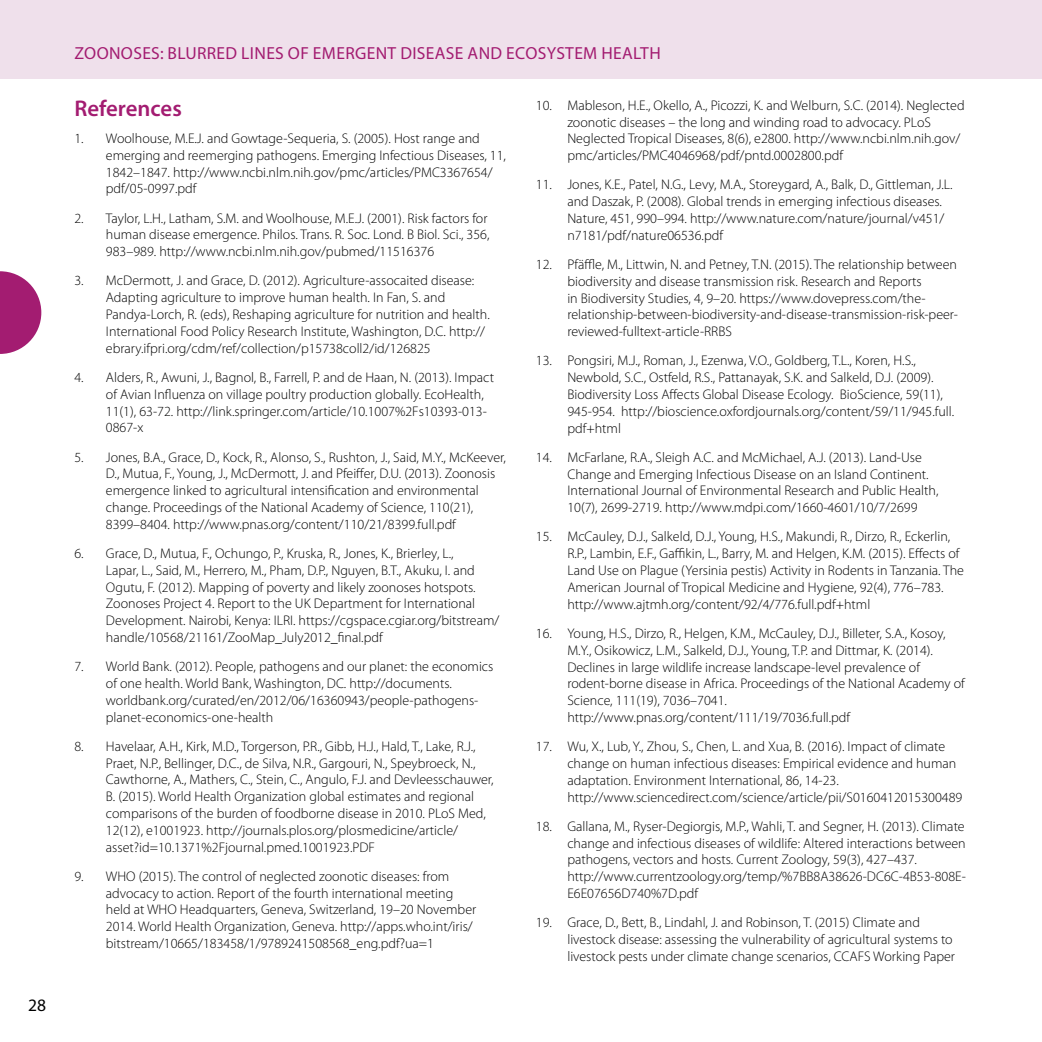
<style>
.page{position:relative;width:1042px;height:1042px;background:#fff}
.page>*{position:absolute;margin:0;border:0;box-sizing:border-box;transform-origin:0 0}
.t1{font:600 22.75px "Myriad Pro";color:#a31c71}
.t2{font:17.5px "Myriad Pro";letter-spacing:.02em;color:#a31c71}
.t3{font:17.5px "Myriad Pro";color:#000}
.t4{font:300 14px/16.8px "Myriad Pro";color:#000}
</style>
<div class="page">
<div style="left:0;top:0;width:1042px;height:79px;background:#efe0eb"></div>
<svg style="left:0;top:271px;width:41px;height:83px"></svg>
<p class="t3" style="left:28px;top:994px;width:19px">28</p>
<p class="t2" style="left:75px;top:43px;width:588px">ZOONOSES: BLURRED LINES OF EMERGENT DISEASE AND ECOSYSTEM HEALTH</p>
<h1 class="t1" style="left:74px;top:94px;width:109px">References</h1>
<p class="t4" style="left:106px;top:130px;width:402px;text-indent:-32px">1. Woolhouse, M.E.J. and Gowtage-Sequeria, S. (2005). Host range and emerging and reemerging pathogens. Emerging Infectious Diseases, 11, 1842–1847. http://www.ncbi.nlm.nih.gov/pmc/articles/PMC3367654/ pdf/05-0997.pdf</p>
<p class="t4" style="left:106px;top:209px;width:385px;text-indent:-32px">2. Taylor, L.H., Latham, S.M. and Woolhouse, M.E.J. (2001). Risk factors for human disease emergence. Philos. Trans. R. Soc. Lond. B Biol. Sci., 356,<br>983–989. http://www.ncbi.nlm.nih.gov/pubmed/11516376</p>
<p class="t4" style="left:106px;top:272px;width:385px;text-indent:-32px">3. McDermott, J. and Grace, D. (2012). Agriculture-assocaited disease:<br>Adapting agriculture to improve human health. In Fan, S. and Pandya-Lorch, R. (eds), Reshaping agriculture for nutrition and health.<br>International Food Policy Research Institute, Washington, D.C. http:// ebrary.ifpri.org/cdm/ref/collection/p15738coll2/id/126825</p>
<p class="t4" style="left:106px;top:369px;width:390px;text-indent:-32px">4. Alders, R., Awuni, J., Bagnol, B., Farrell, P. and de Haan, N. (2013). Impact of Avian Influenza on village poultry production globally. EcoHealth, 11(1), 63-72. http://link.springer.com/article/10.1007%2Fs10393-013- 0867-x</p>
<p class="t4" style="left:106px;top:448px;width:402px;text-indent:-32px">5. Jones, B.A., Grace, D., Kock, R., Alonso, S., Rushton, J., Said, M.Y., McKeever, D., Mutua, F., Young, J., McDermott, J. and Pfeiffer, D.U. (2013). Zoonosis emergence linked to agricultural intensification and environmental change. Proceedings of the National Academy of Science, 110(21), 8399–8404. http://www.pnas.org/content/110/21/8399.full.pdf</p>
<p class="t4" style="left:106px;top:545px;width:395px;text-indent:-32px">6. Grace, D., Mutua, F., Ochungo, P., Kruska, R., Jones, K., Brierley, L.,<br>Lapar, L., Said, M., Herrero, M., Pham, D.P., Nguyen, B.T., Akuku, I. and Ogutu, F. (2012). Mapping of poverty and likely zoonoses hotspots.<br>Zoonoses Project 4. Report to the UK Department for International Development. Nairobi, Kenya: ILRI. https://cgspace.cgiar.org/bitstream/ handle/10568/21161/ZooMap_July2012_final.pdf</p>
<p class="t4" style="left:106px;top:658px;width:389px;text-indent:-32px">7. World Bank. (2012). People, pathogens and our planet: the economics of one health. World Bank, Washington, DC. http://documents. worldbank.org/curated/en/2012/06/16360943/people-pathogens&shy;planet-economics-one-health</p>
<p class="t4" style="left:106px;top:737px;width:389px;text-indent:-32px">8. Havelaar, A.H., Kirk, M.D., Torgerson, P.R., Gibb, H.J., Hald, T., Lake, R.J., Praet, N.P., Bellinger, D.C., de Silva, N.R., Gargouri, N., Speybroeck, N., Cawthorne, A., Mathers, C., Stein, C., Angulo, F.J. and Devleesschauwer, B. (2015). World Health Organization global estimates and regional comparisons of the burden of foodborne disease in 2010. PLoS Med, 12(12), e1001923. http://journals.plos.org/plosmedicine/article/ asset?id=10.1371%2Fjournal.pmed.1001923.PDF</p>
<p class="t4" style="left:106px;top:867px;width:372px;text-indent:-32px">9. WHO (2015). The control of neglected zoonotic diseases: from advocacy to action. Report of the fourth international meeting held at WHO Headquarters, Geneva, Switzerland, 19–20 November 2014. World Health Organization, Geneva. http://apps.who.int/iris/ bitstream/10665/183458/1/9789241508568_eng.pdf?ua=1</p>
<p class="t4" style="left:567px;top:97px;width:399px;text-indent:-32px">10. Mableson, H.E., Okello, A., Picozzi, K. and Welburn, S.C. (2014). Neglected zoonotic diseases – the long and winding road to advocacy. PLoS Neglected Tropical Diseases, 8(6), e2800. http://www.ncbi.nlm.nih.gov/ pmc/articles/PMC4046968/pdf/pntd.0002800.pdf</p>
<p class="t4" style="left:567px;top:176px;width:387px;text-indent:-32px">11. Jones, K.E., Patel, N.G., Levy, M.A., Storeygard, A., Balk, D., Gittleman, J.L. and Daszak, P. (2008). Global trends in emerging infectious diseases.<br>Nature, 451, 990–994. http://www.nature.com/nature/journal/v451/ n7181/pdf/nature06536.pdf</p>
<p class="t4" style="left:567px;top:256px;width:392px;text-indent:-32px">12. Pfäffle, M., Littwin, N. and Petney, T.N. (2015). The relationship between biodiversity and disease transmission risk. Research and Reports<br>in Biodiversity Studies, 4, 9–20. https://www.dovepress.com/the&shy;relationship-between-biodiversity-and-disease-transmission-risk-peer&shy;reviewed-fulltext-article-RRBS</p>
<p class="t4" style="left:567px;top:352px;width:388px;text-indent:-32px">13. Pongsiri, M.J., Roman, J., Ezenwa, V.O., Goldberg, T.L., Koren, H.S., Newbold, S.C., Ostfeld, R.S., Pattanayak, S.K. and Salkeld, D.J. (2009).<br>Biodiversity Loss Affects Global Disease Ecology. BioScience, 59(11), 945-954. http://bioscience.oxfordjournals.org/content/59/11/945.full. pdf+html</p>
<p class="t4" style="left:567px;top:449px;width:372px;text-indent:-32px">14. McFarlane, R.A., Sleigh A.C. and McMichael, A.J. (2013). Land-Use Change and Emerging Infectious Disease on an Island Continent.<br>International Journal of Environmental Research and Public Health, 10(7), 2699-2719. http://www.mdpi.com/1660-4601/10/7/2699</p>
<p class="t4" style="left:567px;top:528px;width:398px;text-indent:-32px">15. McCauley, D.J., Salkeld, D.J., Young, H.S., Makundi, R., Dirzo, R., Eckerlin, R.P., Lambin, E.F., Gaffikin, L., Barry, M. and Helgen, K.M. (2015). Effects of Land Use on Plague (Yersinia pestis) Activity in Rodents in Tanzania. The American Journal of Tropical Medicine and Hygiene, 92(4), 776–783. http://www.ajtmh.org/content/92/4/776.full.pdf+html</p>
<p class="t4" style="left:567px;top:625px;width:399px;text-indent:-32px">16. Young, H.S., Dirzo, R., Helgen, K.M., McCauley, D.J., Billeter, S.A., Kosoy, M.Y., Osikowicz, L.M., Salkeld, D.J., Young, T.P. and Dittmar, K. (2014).<br>Declines in large wildlife increase landscape-level prevalence of rodent-borne disease in Africa. Proceedings of the National Academy of Science, 111(19), 7036–7041. http://www.pnas.org/content/111/19/7036.full.pdf</p>
<p class="t4" style="left:567px;top:738px;width:396px;text-indent:-32px">17. Wu, X., Lub, Y., Zhou, S., Chen, L. and Xua, B. (2016). Impact of climate change on human infectious diseases: Empirical evidence and human adaptation. Environment International, 86, 14-23. http://www.sciencedirect.com/science/article/pii/S0160412015300489</p>
<p class="t4" style="left:567px;top:817px;width:400px;text-indent:-32px">18. Gallana, M., Ryser-Degiorgis, M.P., Wahli, T. and Segner, H. (2013). Climate change and infectious diseases of wildlife: Altered interactions between pathogens, vectors and hosts. Current Zoology, 59(3), 427–437. http://www.currentzoology.org/temp/%7BB8A38626-DC6C-4B53-808E-E6E07656D740%7D.pdf</p>
<p class="t4" style="left:567px;top:914px;width:389px;text-indent:-32px">19. Grace, D., Bett, B., Lindahl, J. and Robinson, T. (2015) Climate and livestock disease: assessing the vulnerability of agricultural systems to livestock pests under climate change scenarios, CCAFS Working Paper</p>
</div>
